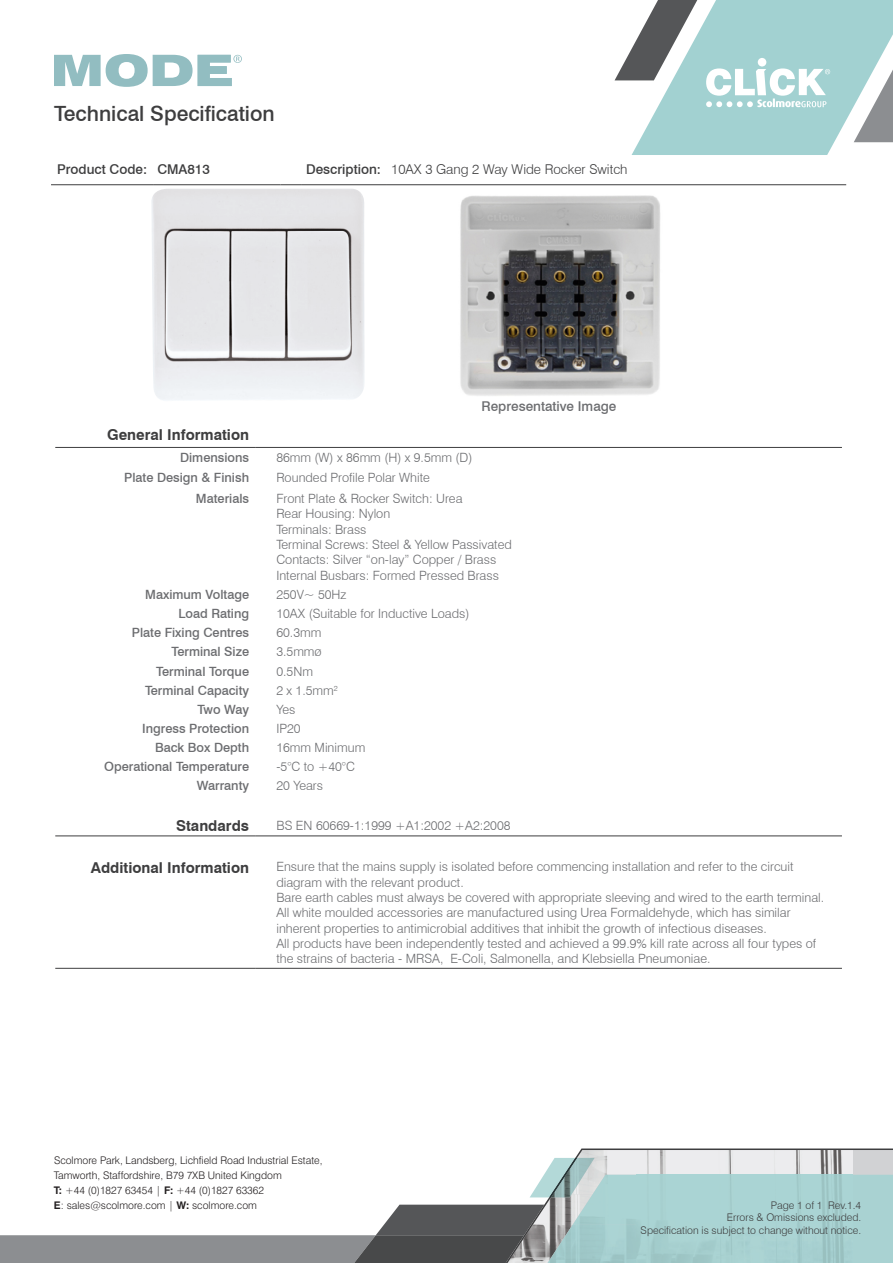
<style>
.page{position:relative;width:893px;height:1263px;background:#fff}
.page>*{position:absolute;margin:0;border:0;box-sizing:border-box;transform-origin:0 0}
.t1{font:500 21px "Swiss 721 BT";color:#3e3e3f}
.Main_Headers{font:700 15px "Swiss 721 BT";color:#3e3e3f}
.Description_Text_wit{font:300 13.5px "Swiss 721 BT";color:#3e3e3f}
.Leading_Box_Text{font:500 13.5px "Swiss 721 BT";color:#3e3e3f}
.Right_Information_Te{font:500 13.5px "Swiss 721 BT";color:#6c6d70}
.Product_Code_Text{font:500 13.5px "Swiss 721 BT";color:#3e3e3f}
.Table_Text_Right{font:300 12.75px/15.3px "Swiss 721 BT";color:#6c6d70}
.Table_Text_Left{font:500 12.75px "Swiss 721 BT";color:#6c6d70}
.t2{font:300 10.5px/15px "Swiss 721 BT";color:#231f20}
.Ommissions_Text_Grey{font:300 10.5px "Swiss 721 BT";color:#3e3e3f}
.s1{font-weight:700}
</style>
<div class="page">
<svg style="left:54px;top:54px;width:188px;height:33px"></svg>
<svg style="left:0;top:1148px;width:893px;height:115px"></svg>
<svg style="left:615px;top:0;width:278px;height:155px"></svg>
<hr style="left:51px;top:184px;width:102px;height:1px;background:#3e3e3f">
<hr style="left:153px;top:184px;width:128px;height:1px;background:#3e3e3f">
<svg style="left:281px;top:184px;width:21px;height:1px"></svg>
<hr style="left:302px;top:184px;width:85px;height:1px;background:#3e3e3f">
<hr style="left:387px;top:184px;width:459px;height:1px;background:#3e3e3f">
<img style="left:151px;top:189px;width:214px;height:211px">
<img style="left:460px;top:195px;width:200px;height:201px">
<hr style="left:55px;top:447px;width:200px;height:1px;background:#3e3e3f">
<hr style="left:255px;top:447px;width:587px;height:1px;background:#3e3e3f">
<hr style="left:55px;top:836px;width:200px;height:1px;background:#3e3e3f">
<hr style="left:255px;top:836px;width:587px;height:1px;background:#3e3e3f">
<hr style="left:55px;top:968px;width:200px;height:1px;background:#3e3e3f">
<hr style="left:255px;top:968px;width:587px;height:1px;background:#3e3e3f">
<h1 class="t1" style="left:54px;top:101px;width:222px">Technical Specification</h1>
<p class="Leading_Box_Text" style="left:57px;top:161px;width:92px">Product Code:</p>
<p class="Product_Code_Text" style="left:157px;top:161px;width:54px">CMA813</p>
<p class="Leading_Box_Text" style="left:306px;top:161px;width:76px">Description:</p>
<p class="Description_Text_wit" style="left:391px;top:161px;width:238px">10AX 3 Gang 2 Way Wide Rocker Switch</p>
<p class="Right_Information_Te" style="left:481px;top:398px;width:136px">Representative Image</p>
<p class="Main_Headers" style="left:107px;top:425px;width:144px">General Information</p>
<p class="Table_Text_Left" style="left:180px;top:450px;width:71px">Dimensions</p>
<p class="Table_Text_Right" style="left:276px;top:450px;width:197px">86mm (W) x 86mm (H) x 9.5mm (D)</p>
<p class="Table_Text_Left" style="left:124px;top:470px;width:126px">Plate Design &amp; Finish</p>
<p class="Table_Text_Right" style="left:276px;top:470px;width:155px">Rounded Profile Polar White</p>
<p class="Table_Text_Left" style="left:196px;top:491px;width:55px">Materials</p>
<p class="Table_Text_Right" style="left:276px;top:491px;width:188px">Front Plate &amp; Rocker Switch: Urea</p>
<p class="Table_Text_Right" style="left:276px;top:506px;width:115px">Rear Housing: Nylon</p>
<p class="Table_Text_Right" style="left:276px;top:521px;width:92px">Terminals: Brass</p>
<p class="Table_Text_Right" style="left:276px;top:537px;width:237px">Terminal Screws: Steel &amp; Yellow Passivated</p>
<p class="Table_Text_Right" style="left:276px;top:552px;width:221px">Contacts: Silver “on-lay” Copper / Brass</p>
<p class="Table_Text_Right" style="left:276px;top:567px;width:224px">Internal Busbars: Formed Pressed Brass</p>
<p class="Table_Text_Left" style="left:145px;top:587px;width:105px">Maximum Voltage</p>
<p class="Table_Text_Right" style="left:276px;top:587px;width:72px">250V~ 50Hz</p>
<p class="Table_Text_Left" style="left:179px;top:606px;width:72px">Load Rating</p>
<p class="Table_Text_Right" style="left:276px;top:606px;width:194px">10AX (Suitable for Inductive Loads)</p>
<p class="Table_Text_Left" style="left:132px;top:625px;width:119px">Plate Fixing Centres</p>
<p class="Table_Text_Right" style="left:276px;top:625px;width:47px">60.3mm</p>
<p class="Table_Text_Left" style="left:172px;top:644px;width:79px">Terminal Size</p>
<p class="Table_Text_Right" style="left:276px;top:644px;width:47px">3.5mmø</p>
<p class="Table_Text_Left" style="left:156px;top:663px;width:94px">Terminal Torque</p>
<p class="Table_Text_Right" style="left:276px;top:663px;width:38px">0.5Nm</p>
<p class="Table_Text_Left" style="left:145px;top:682px;width:106px">Terminal Capacity</p>
<p class="Table_Text_Right" style="left:276px;top:682px;width:63px">2 x 1.5mm<sup>2</sup></p>
<p class="Table_Text_Left" style="left:197px;top:702px;width:53px">Two Way</p>
<p class="Table_Text_Right" style="left:276px;top:702px;width:20px">Yes</p>
<p class="Table_Text_Left" style="left:142px;top:721px;width:108px">Ingress Protection</p>
<p class="Table_Text_Right" style="left:276px;top:721px;width:26px">IP20</p>
<p class="Table_Text_Left" style="left:155px;top:740px;width:96px">Back Box Depth</p>
<p class="Table_Text_Right" style="left:276px;top:740px;width:90px">16mm Minimum</p>
<p class="Table_Text_Left" style="left:104px;top:759px;width:146px">Operational Temperature</p>
<p class="Table_Text_Right" style="left:276px;top:759px;width:80px">-5°C to +40°C</p>
<p class="Table_Text_Left" style="left:197px;top:778px;width:54px">Warranty</p>
<p class="Table_Text_Right" style="left:276px;top:778px;width:48px">20 Years</p>
<p class="Main_Headers" style="left:176px;top:815px;width:74px">Standards</p>
<p class="Table_Text_Right" style="left:276px;top:818px;width:236px">BS EN 60669-1:1999 +A1:2002 +A2:2008</p>
<p class="Main_Headers" style="left:91px;top:857px;width:160px">Additional Information</p>
<p class="Table_Text_Right" style="left:276px;top:859px;width:519px">Ensure that the mains supply is isolated before commencing installation and refer to the circuit diagram with the relevant product.</p>
<p class="Table_Text_Right" style="left:276px;top:890px;width:549px">Bare earth cables must always be covered with appropriate sleeving and wired to the earth terminal.</p>
<p class="Table_Text_Right" style="left:276px;top:905px;width:516px">All white moulded accessories are manufactured using Urea Formaldehyde, which has similar inherent properties to antimicrobial additives that inhibit the growth of infectious diseases.</p>
<p class="Table_Text_Right" style="left:276px;top:935px;width:541px">All products have been independently tested and achieved a 99.9% kill rate across all four types of the strains of bacteria - MRSA, E-Coli, Salmonella, and Klebsiella Pneumoniae.</p>
<p class="t2" style="left:54px;top:1153px;width:270px">Scolmore Park, Landsberg, Lichfield Road Industrial Estate, Tamworth, Staffordshire, B79 7XB United Kingdom<br><span class="s1">T:</span> +44 (0)1827 63454 | <span class="s1">F:</span> +44 (0)1827 63362<br><span class="s1">E</span>: sales@scolmore.com | <span class="s1">W:</span> scolmore.com</p>
<p class="Ommissions_Text_Grey" style="left:771px;top:1199px;width:92px">Page 1 of 1 Rev.1.4</p>
<p class="Ommissions_Text_Grey" style="left:727px;top:1211px;width:136px">Errors &amp; Omissions excluded.</p>
<p class="Ommissions_Text_Grey" style="left:641px;top:1224px;width:222px">Specification is subject to change without notice.</p>
</div>
